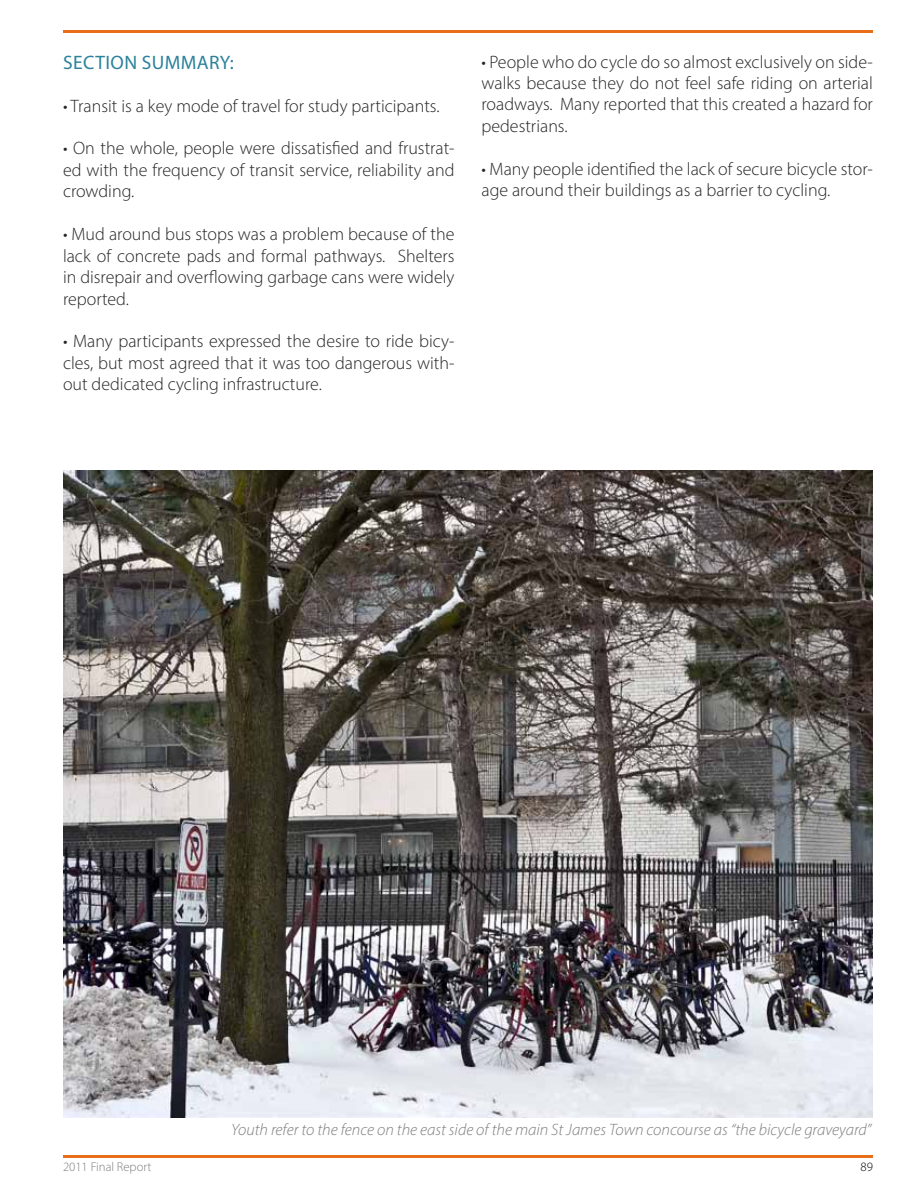
<style>
.page{position:relative;width:918px;height:1188px;background:#fff}
.page>*{position:absolute;margin:0;border:0;box-sizing:border-box;transform-origin:0 0}
.t1{font:19.5px "Myriad Pro";letter-spacing:.02em;color:#2b829a}
.t2{font:300 18px/21.5px "Myriad Pro";color:#242424;text-align:justify}
.t3{font:italic 300 16.5px "Myriad Pro";color:#7d7d7d}
.t4{font:300 12.75px "Myriad Pro";color:#7d7d7d}
.t5{font:300 12.75px "Myriad Pro";color:#000}
</style>
<div class="page">
<hr style="left:63px;top:31px;width:810px;height:2px;background:#e96e19">
<hr style="left:63px;top:1155px;width:810px;height:3px;background:#e96e19">
<img style="left:63px;top:470px;width:810px;height:647px">
<p class="t1" style="left:63px;top:50px;width:172px">SECTION SUMMARY:</p>
<p class="t2" style="left:63px;top:95px;width:378px">• Transit is a key mode of travel for study participants.</p>
<p class="t2" style="left:63px;top:138px;width:393px">• On the whole, people were dissatisfied and frustrat&shy;ed with the frequency of transit service, reliability and crowding.</p>
<p class="t2" style="left:63px;top:223px;width:393px">• Mud around bus stops was a problem because of the lack of concrete pads and formal pathways. Shelters in disrepair and overflowing garbage cans were widely reported.</p>
<p class="t2" style="left:63px;top:331px;width:393px">• Many participants expressed the desire to ride bicy&shy;cles, but most agreed that it was too dangerous with&shy;out dedicated cycling infrastructure.</p>
<p class="t2" style="left:482px;top:51px;width:393px">• People who do cycle do so almost exclusively on side&shy;walks because they do not feel safe riding on arterial roadways. Many reported that this created a hazard for pedestrians.</p>
<p class="t2" style="left:482px;top:158px;width:393px">• Many people identified the lack of secure bicycle stor&shy;age around their buildings as a barrier to cycling.</p>
<p class="t3" style="left:231px;top:1119px;width:642px">Youth refer to the fence on the east side of the main St James Town concourse as “the bicycle graveyard”</p>
<p class="t4" style="left:63px;top:1159px;width:90px">2011 Final Report</p>
<p class="t5" style="left:861px;top:1159px;width:14px">89</p>
</div>
